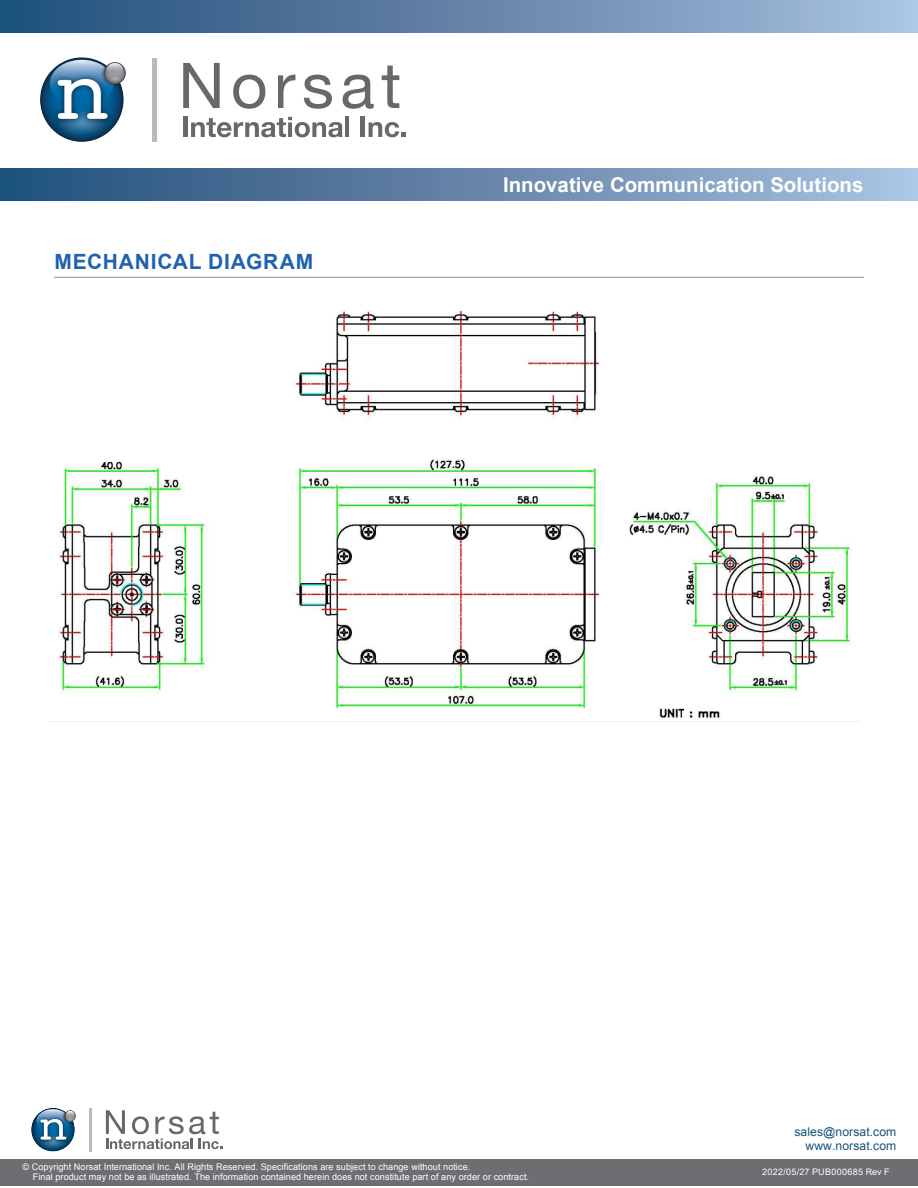
<style>
.page{position:relative;width:918px;height:1188px;background:#fff}
.page>*{position:absolute;margin:0;border:0;box-sizing:border-box;transform-origin:0 0}
.t1{font:700 21px "Arial";letter-spacing:.035em;color:#2062af}
.t2{font:700 20.4px "Arial";color:#fff}
.t3{font:12.15px/14.5px "Arial";letter-spacing:.005em;color:#18527d;text-align:right}
.t4{font:9.15px/9.8px "Arial";letter-spacing:.005em;color:#fff}
.t5{font:9px "Arial";letter-spacing:.03em;color:#fff}
</style>
<div class="page">
<div style="left:0;top:0;width:918px;height:32px;background:linear-gradient(to right,#1e4b76,#aac0df)"></div>
<div style="left:0;top:169px;width:918px;height:32px;background:linear-gradient(to right,#204c77,#aac0df)"></div>
<svg style="left:183px;top:63px;width:37px;height:45px"></svg>
<svg style="left:233px;top:75px;width:32px;height:34px"></svg>
<svg style="left:278px;top:75px;width:17px;height:33px"></svg>
<svg style="left:304px;top:75px;width:28px;height:34px"></svg>
<svg style="left:343px;top:75px;width:31px;height:34px"></svg>
<svg style="left:382px;top:66px;width:17px;height:42px"></svg>
<div style="left:183px;top:117px;width:5px;height:20px;background:#67686b"></div>
<svg style="left:191px;top:117px;width:152px;height:20px"></svg>
<hr style="left:345px;top:117px;width:4px;height:20px;background:#67686b">
<hr style="left:361px;top:117px;width:4px;height:20px;background:#67686b">
<svg style="left:369px;top:122px;width:37px;height:15px"></svg>
<div style="left:152px;top:58px;width:5px;height:84px;background:#b8babc"></div>
<img style="left:40px;top:57px;width:86px;height:85px">
<div style="left:0;top:1159px;width:918px;height:27px;background:#6d6e71"></div>
<svg style="left:106px;top:1110px;width:116px;height:39px"></svg>
<hr style="left:89px;top:1108px;width:3px;height:44px;background:#b8babc">
<svg style="left:31px;top:1108px;width:45px;height:43px"></svg>
<hr style="left:54px;top:277px;width:810px;height:1px;background:#939598">
<img style="left:49px;top:310px;width:810px;height:412px">
<h1 class="t1" style="left:55px;top:247px;width:260px">MECHANICAL DIAGRAM</h1>
<h2 class="t2" style="left:503px;top:171px;width:362px">Innovative Communication Solutions</h2>
<p class="t4" style="left:33px;top:1162px;width:498px;text-indent:-10px">© Copyright Norsat International Inc. All Rights Reserved. Specifications are subject to change without notice.<br>Final product may not be as illustrated. The information contained herein does not constitute part of any order or contract.</p>
<h3 class="t3" style="left:794px;top:1124px;width:103px">sales@norsat.com www.norsat.com</h3>
<p class="t5" style="left:762px;top:1165px;width:129px">2022/05/27 PUB000685 Rev F</p>
</div>
